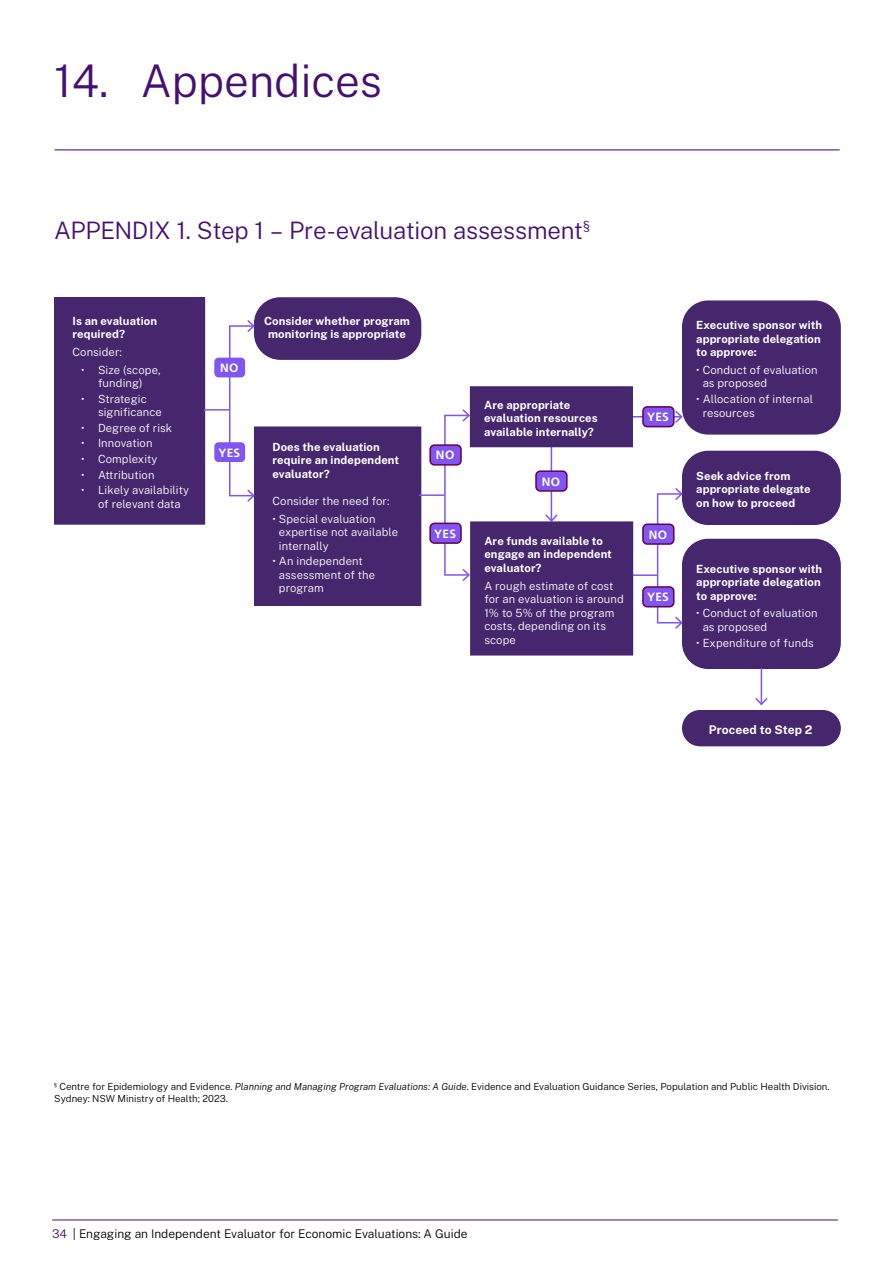
<style>
.page{position:relative;width:893px;height:1263px;background:#fff}
.page>*{position:absolute;margin:0;border:0;box-sizing:border-box;transform-origin:0 0}
.t1{font:300 45px "Public Sans";color:#441170}
.t2{font:300 24px "Public Sans";letter-spacing:-.01em;color:#441170}
.t3{font:300 12px "Public Sans";color:#000}
.t4{font:700 12px "Frutiger LT Std";letter-spacing:.03em;color:#fff}
.t5{font:700 12px "Public Sans";letter-spacing:.01em;color:#fff}
.t6{font:300 11.25px/13.5px "Public Sans";letter-spacing:.01em;color:#fff}
.t7{font:700 11.25px/13.5px "Public Sans";letter-spacing:.01em;color:#fff}
.t8{font:300 9.75px/12px "Public Sans";color:#000}
.s1{font-style:italic}
.s2{color:#441170}
</style>
<div class="page">
<hr style="left:52px;top:1220px;width:786px;height:1px;background:#441170">
<hr style="left:55px;top:149px;width:785px;height:1px;background:#441170">
<div style="left:55px;top:298px;width:149px;height:226px;background:#46276e"></div>
<div style="left:54px;top:297px;width:151px;height:228px;border:2px solid #46276e"></div>
<div style="left:255px;top:427px;width:166px;height:178px;background:#46276e"></div>
<div style="left:254px;top:426px;width:167px;height:180px;border:2px solid #46276e"></div>
<div style="left:255px;top:298px;width:166px;height:61px;background:#46276e;border-radius:26px"></div>
<div style="left:254px;top:297px;width:167px;height:63px;border:2px solid #46276e;border-radius:26px"></div>
<div style="left:683px;top:539px;width:157px;height:129px;background:#46276e;border-radius:26px"></div>
<div style="left:682px;top:539px;width:159px;height:130px;border:2px solid #46276e;border-radius:26px"></div>
<div style="left:683px;top:301px;width:157px;height:133px;background:#46276e;border-radius:26px"></div>
<div style="left:682px;top:300px;width:159px;height:135px;border:2px solid #46276e;border-radius:26px"></div>
<div style="left:683px;top:451px;width:157px;height:73px;background:#46276e;border-radius:26px"></div>
<div style="left:682px;top:451px;width:159px;height:74px;border:2px solid #46276e;border-radius:26px"></div>
<div style="left:683px;top:711px;width:157px;height:35px;background:#46276e;border-radius:17px"></div>
<div style="left:682px;top:710px;width:159px;height:36px;border:2px solid #46276e;border-radius:17px"></div>
<hr style="left:204px;top:409px;width:25px;height:2px;background:#8055f1">
<hr style="left:419px;top:494px;width:25px;height:2px;background:#8055f1">
<hr style="left:626px;top:574px;width:31px;height:2px;background:#8055f1">
<hr style="left:632px;top:416px;width:50px;height:1px;background:#8055f1">
<svg style="left:674px;top:409px;width:10px;height:15px"></svg>
<hr style="left:551px;top:440px;width:1px;height:81px;background:#8055f1">
<svg style="left:545px;top:513px;width:13px;height:8px"></svg>
<hr style="left:761px;top:668px;width:1px;height:36px;background:#8055f1">
<svg style="left:755px;top:696px;width:13px;height:10px"></svg>
<div style="left:229px;top:325px;width:26px;height:171px;border:2px solid #8055f1"></div>
<svg style="left:246px;top:318px;width:10px;height:16px"></svg>
<svg style="left:246px;top:488px;width:10px;height:15px"></svg>
<div style="left:444px;top:415px;width:26px;height:161px;border:2px solid #8055f1"></div>
<svg style="left:461px;top:408px;width:9px;height:15px"></svg>
<svg style="left:461px;top:567px;width:9px;height:14px"></svg>
<div style="left:657px;top:493px;width:25px;height:130px;border:2px solid #8055f1"></div>
<svg style="left:673px;top:486px;width:11px;height:16px"></svg>
<svg style="left:673px;top:615px;width:11px;height:15px"></svg>
<div style="left:214px;top:358px;width:31px;height:19px;background:#8055f1;border-radius:4px"></div>
<div style="left:430px;top:445px;width:31px;height:20px;background:#8055f1;border-radius:4px"></div>
<div style="left:429px;top:444px;width:33px;height:22px;border:2px solid #65004d;border-radius:4px"></div>
<div style="left:643px;top:524px;width:31px;height:20px;background:#8055f1;border-radius:4px"></div>
<div style="left:642px;top:523px;width:32px;height:22px;border:2px solid #65004d;border-radius:4px"></div>
<div style="left:536px;top:471px;width:31px;height:20px;background:#8055f1;border-radius:4px"></div>
<div style="left:535px;top:470px;width:33px;height:22px;border:2px solid #65004d;border-radius:4px"></div>
<div style="left:214px;top:442px;width:31px;height:20px;background:#8055f1;border-radius:4px"></div>
<div style="left:430px;top:523px;width:31px;height:20px;background:#8055f1;border-radius:4px"></div>
<div style="left:429px;top:523px;width:33px;height:21px;border:2px solid #65004d;border-radius:4px"></div>
<div style="left:643px;top:587px;width:31px;height:20px;background:#8055f1;border-radius:4px"></div>
<div style="left:642px;top:586px;width:32px;height:21px;border:2px solid #65004d;border-radius:4px"></div>
<div style="left:643px;top:407px;width:31px;height:20px;background:#8055f1;border-radius:4px"></div>
<div style="left:642px;top:406px;width:32px;height:21px;border:2px solid #65004d;border-radius:4px"></div>
<div style="left:471px;top:522px;width:161px;height:133px;background:#46276e"></div>
<div style="left:470px;top:521px;width:163px;height:134px;border:2px solid #46276e"></div>
<div style="left:471px;top:387px;width:161px;height:59px;background:#46276e"></div>
<div style="left:470px;top:386px;width:163px;height:61px;border:2px solid #46276e"></div>
<h1 class="t1" style="left:54px;top:49px;width:329px">14. Appendices</h1>
<h2 class="t2" style="left:54px;top:214px;width:537px">APPENDIX 1. Step 1 – Pre-evaluation assessment<sup>§</sup></h2>
<p class="t7" style="left:73px;top:313px;width:86px">Is an evaluation required?</p>
<p class="t6" style="left:73px;top:344px;width:51px">Consider:</p>
<p class="t6" style="left:81px;top:362px;width:81px;text-align:center">• Size (scope, funding)</p>
<p class="t6" style="left:98px;top:391px;width:65px;text-indent:-17px">• Strategic significance</p>
<p class="t6" style="left:81px;top:420px;width:93px">• Degree of risk</p>
<p class="t6" style="left:81px;top:436px;width:73px">• Innovation</p>
<p class="t6" style="left:81px;top:452px;width:78px">• Complexity</p>
<p class="t6" style="left:81px;top:467px;width:75px">• Attribution</p>
<p class="t6" style="left:98px;top:483px;width:93px;text-indent:-17px">• Likely availability of relevant data</p>
<p class="t4" style="left:220px;top:361px;width:20px">NO</p>
<p class="t7" style="left:264px;top:313px;width:147px;text-align:center">Consider whether program monitoring is appropriate</p>
<p class="t4" style="left:218px;top:445px;width:23px">YES</p>
<p class="t7" style="left:272px;top:439px;width:128px">Does the evaluation require an independent evaluator?</p>
<p class="t6" style="left:272px;top:493px;width:118px">Consider the need for:</p>
<p class="t6" style="left:279px;top:511px;width:121px;text-indent:-6px">• Special evaluation expertise not available internally</p>
<p class="t6" style="left:279px;top:554px;width:98px;text-indent:-6px">• An independent assessment of the program</p>
<p class="t4" style="left:436px;top:448px;width:20px">NO</p>
<p class="t4" style="left:434px;top:526px;width:23px">YES</p>
<p class="t7" style="left:484px;top:397px;width:115px">Are appropriate evaluation resources available internally?</p>
<p class="t4" style="left:542px;top:474px;width:20px">NO</p>
<p class="t7" style="left:484px;top:533px;width:129px">Are funds available to engage an independent evaluator?</p>
<p class="t6" style="left:484px;top:578px;width:141px">A rough estimate of cost for an evaluation is around<br>1% to 5% of the program costs, depending on its scope</p>
<p class="t4" style="left:647px;top:410px;width:23px">YES</p>
<p class="t4" style="left:649px;top:527px;width:20px">NO</p>
<p class="t4" style="left:647px;top:590px;width:23px">YES</p>
<p class="t7" style="left:696px;top:318px;width:127px">Executive sponsor with appropriate delegation to approve:</p>
<p class="t6" style="left:703px;top:363px;width:116px;text-indent:-6px">• Conduct of evaluation as proposed</p>
<p class="t6" style="left:703px;top:392px;width:112px;text-indent:-6px">• Allocation of internal resources</p>
<p class="t7" style="left:696px;top:468px;width:116px">Seek advice from appropriate delegate on how to proceed</p>
<p class="t7" style="left:696px;top:561px;width:127px">Executive sponsor with appropriate delegation to approve:</p>
<p class="t6" style="left:703px;top:606px;width:116px;text-indent:-6px">• Conduct of evaluation as proposed</p>
<p class="t6" style="left:696px;top:635px;width:119px">• Expenditure of funds</p>
<p class="t5" style="left:709px;top:721px;width:105px">Proceed to Step 2</p>
<p class="t8" style="left:54px;top:1080px;width:777px"><sup>§</sup> Centre for Epidemiology and Evidence. <span class="s1">Planning and Managing Program Evaluations: A Guide</span>. Evidence and Evaluation Guidance Series, Population and Public Health Division.<br>Sydney: NSW Ministry of Health; 2023.</p>
<p class="t3" style="left:52px;top:1225px;width:417px"><span class="s2">34</span> | Engaging an Independent Evaluator for Economic Evaluations: A Guide</p>
</div>
